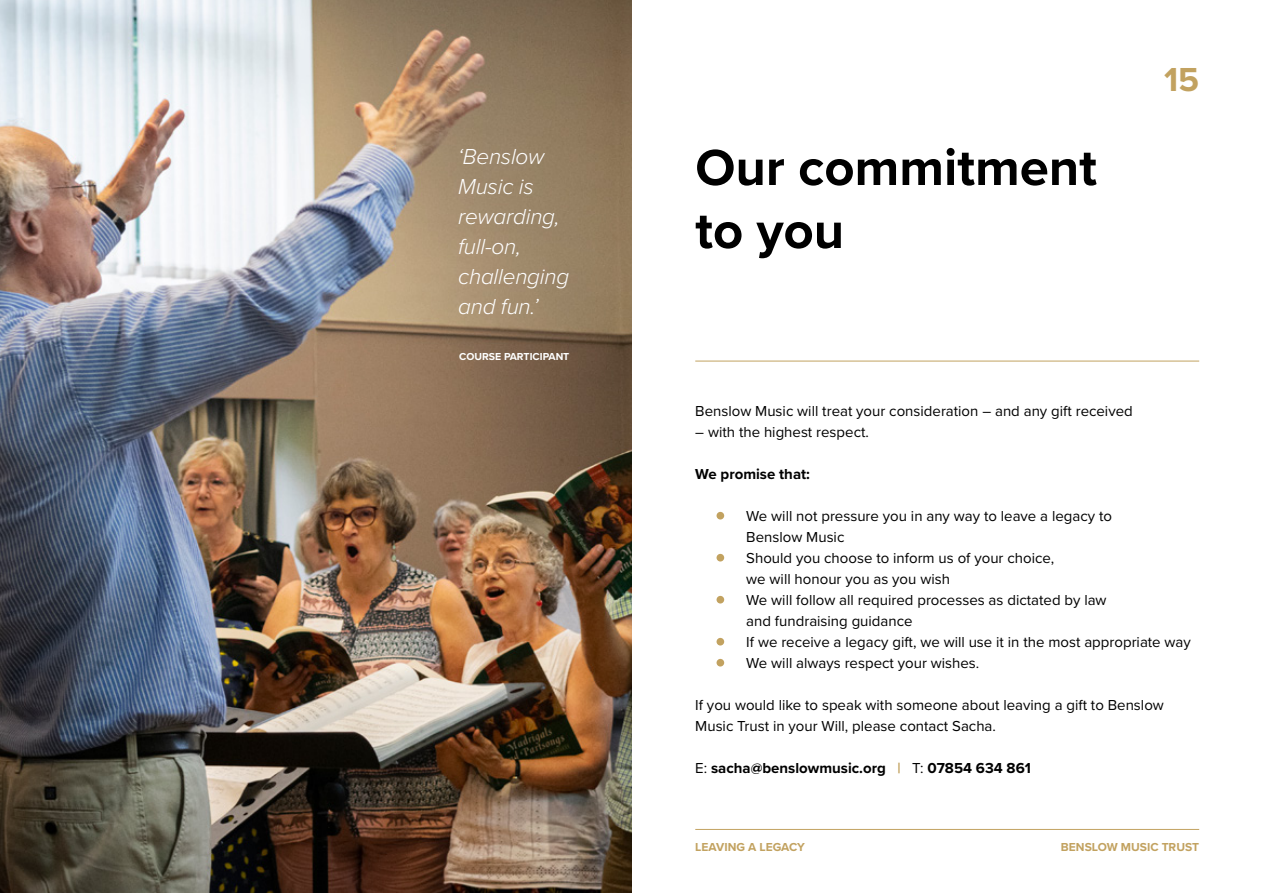
<style>
.page{position:relative;width:1263px;height:893px;background:#fff}
.page>*{position:absolute;margin:0;border:0;box-sizing:border-box;transform-origin:0 0}
.t1{font:700 52.5px/63px "Proxima Nova";color:#000}
.t2{font:700 34.5px "Proxima Nova";color:#c2a260}
.t3{font:italic 300 22.5px/30px "Proxima Nova";letter-spacing:-.01em;color:#fff}
.t4{font:15px/21px "Proxima Nova";color:#000}
.t5{font:700 15px "Proxima Nova";color:#000}
.t6{font:700 12px "Proxima Nova";color:#c2a260}
.t7{font:700 10.5px "Proxima Nova";color:#fff}
.s1{font-weight:400}
.s2{color:#c2a260}
</style>
<div class="page">
<div style="left:716px;top:512px;width:8px;height:7px;background:#c2a260;border-radius:50%"></div>
<div style="left:716px;top:554px;width:8px;height:7px;background:#c2a260;border-radius:50%"></div>
<div style="left:716px;top:596px;width:8px;height:7px;background:#c2a260;border-radius:50%"></div>
<div style="left:716px;top:638px;width:8px;height:7px;background:#c2a260;border-radius:50%"></div>
<div style="left:716px;top:659px;width:8px;height:7px;background:#c2a260;border-radius:50%"></div>
<hr style="left:695px;top:361px;width:504px;height:1px;background:#c2a260">
<hr style="left:695px;top:829px;width:504px;height:1px;background:#c2a260">
<img style="left:0;top:0;width:631px;height:893px">
<h3 class="t3" style="left:458px;top:141px;width:113px">‘Benslow<br>Music is rewarding, full-on, challenging and fun.’</h3>
<p class="t7" style="left:459px;top:348px;width:112px">COURSE PARTICIPANT</p>
<h1 class="t1" style="left:695px;top:135px;width:403px">Our commitment to you</h1>
<h2 class="t2" style="left:1164px;top:54px;width:37px">15</h2>
<p class="t4" style="left:695px;top:400px;width:439px">Benslow Music will treat your consideration – and any gift received</p>
<p class="t4" style="left:695px;top:421px;width:175px">– with the highest respect.</p>
<p class="t5" style="left:695px;top:463px;width:116px">We promise that:</p>
<p class="t4" style="left:746px;top:505px;width:446px">We will not pressure you in any way to leave a legacy to<br>Benslow Music<br>Should you choose to inform us of your choice,<br>we will honour you as you wish<br>We will follow all required processes as dictated by law<br>and fundraising guidance<br>If we receive a legacy gift, we will use it in the most appropriate way We will always respect your wishes.</p>
<p class="t4" style="left:695px;top:694px;width:470px">If you would like to speak with someone about leaving a gift to Benslow<br>Music Trust in your Will, please contact Sacha.</p>
<p class="t5" style="left:695px;top:757px;width:337px"><span class="s1">E:</span> sacha@benslowmusic.org <span class="s2">|</span> <span class="s1">T:</span> 07854 634 861</p>
<p class="t6" style="left:695px;top:838px;width:111px">LEAVING A LEGACY</p>
<p class="t6" style="left:1061px;top:838px;width:140px">BENSLOW MUSIC TRUST</p>
</div>
